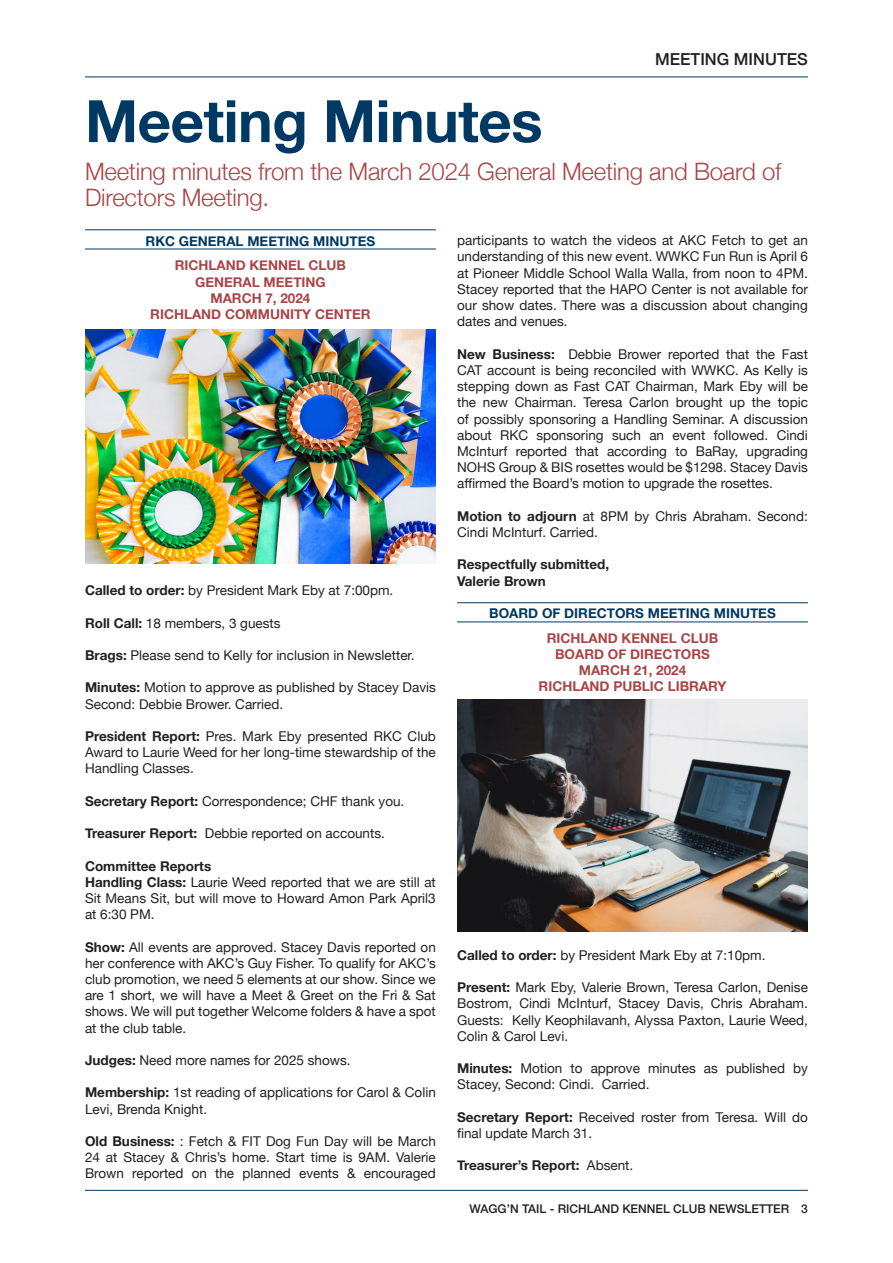
<style>
.page{position:relative;width:893px;height:1263px;background:#fff}
.page>*{position:absolute;margin:0;border:0;box-sizing:border-box;transform-origin:0 0}
.Headline{font:700 58.5px "Helvetica Neue";letter-spacing:-.01em;color:#003963}
.Intro{font:300 24px/25.8px "Helvetica Neue";letter-spacing:-.01em;color:#a94546}
.Folio_-_Section_Title{font:500 16.5px "Helvetica Neue";color:#231f20}
.Copy{font:13.5px/16.2px "Helvetica Neue";color:#231f20;text-align:justify}
.Copy-2{font:700 13.5px "Helvetica Neue";color:#a94546}
.Copy-3{font:700 13.5px "Helvetica Neue";color:#231f20}
.Copy-4{font:700 13.5px "Helvetica Neue";color:#003963}
.Folio_-_Page_Number{font:500 12px "Helvetica Neue";color:#231f20}
.s1{font-weight:700}
.s2{font-weight:400}
</style>
<div class="page">
<hr style="left:85px;top:1190px;width:723px;height:1px;background:#003963">
<hr style="left:85px;top:77px;width:723px;height:1px;background:#003963">
<img style="left:85px;top:329px;width:350px;height:234px">
<img style="left:458px;top:700px;width:350px;height:231px">
<hr style="left:85px;top:249px;width:351px;height:1px;background:#003963">
<hr style="left:457px;top:621px;width:351px;height:1px;background:#003963">
<hr style="left:85px;top:229px;width:351px;height:1px;background:#003963">
<hr style="left:457px;top:602px;width:351px;height:1px;background:#003963">
<p class="Folio_-_Section_Title" style="left:655px;top:46px;width:154px">MEETING MINUTES</p>
<p class="Headline" style="left:85px;top:75px;width:459px">Meeting Minutes</p>
<p class="Intro" style="left:85px;top:157px;width:698px">Meeting minutes from the March 2024 General Meeting and Board of<br>Directors Meeting.</p>
<p class="Copy-4" style="left:146px;top:230px;width:231px">RKC GENERAL MEETING MINUTES</p>
<p class="Copy-2" style="left:175px;top:255px;width:173px">RICHLAND KENNEL CLUB</p>
<p class="Copy-2" style="left:195px;top:271px;width:132px">GENERAL MEETING</p>
<p class="Copy-2" style="left:210px;top:287px;width:102px">MARCH 7, 2024</p>
<p class="Copy-2" style="left:150px;top:303px;width:222px">RICHLAND COMMUNITY CENTER</p>
<p class="Copy" style="left:457px;top:233px;width:352px">participants to watch the videos at AKC Fetch to get an understanding of this new event. WWKC Fun Run is April 6 at Pioneer Middle School Walla Walla, from noon to 4PM.<br>Stacey reported that the HAPO Center is not available for our show dates. There was a discussion about changing dates and venues.</p>
<p class="Copy" style="left:457px;top:347px;width:352px"><span class="s1">New Business:</span> Debbie Brower reported that the Fast CAT account is being reconciled with WWKC. As Kelly is stepping down as Fast CAT Chairman, Mark Eby will be the new Chairman. Teresa Carlon brought up the topic of possibly sponsoring a Handling Seminar. A discussion about RKC sponsoring such an event followed. Cindi McInturf reported that according to BaRay, upgrading NOHS Group &amp; BIS rosettes would be $1298. Stacey Davis affirmed the Board’s motion to upgrade the rosettes.</p>
<p class="Copy" style="left:457px;top:509px;width:352px"><span class="s1">Motion to adjourn</span> at 8PM by Chris Abraham. Second:<br>Cindi McInturf. Carried.</p>
<p class="Copy-3" style="left:457px;top:554px;width:153px">Respectfully submitted,</p>
<p class="Copy-3" style="left:457px;top:570px;width:90px">Valerie Brown</p>
<p class="Copy-4" style="left:489px;top:602px;width:288px">BOARD OF DIRECTORS MEETING MINUTES</p>
<p class="Copy-2" style="left:547px;top:627px;width:173px">RICHLAND KENNEL CLUB</p>
<p class="Copy-2" style="left:555px;top:643px;width:156px">BOARD OF DIRECTORS</p>
<p class="Copy-2" style="left:579px;top:660px;width:109px">MARCH 21, 2024</p>
<p class="Copy-2" style="left:539px;top:676px;width:189px">RICHLAND PUBLIC LIBRARY</p>
<p class="Copy" style="left:85px;top:583px;width:310px"><span class="s1">Called to order:</span> by President Mark Eby at 7:00pm.</p>
<p class="Copy" style="left:85px;top:615px;width:197px"><span class="s1">Roll Call:</span> 18 members, 3 guests</p>
<p class="Copy" style="left:85px;top:648px;width:331px"><span class="s1">Brags:</span> Please send to Kelly for inclusion in Newsletter.</p>
<p class="Copy" style="left:85px;top:680px;width:352px"><span class="s1">Minutes:</span> Motion to approve as published by Stacey Davis<br>Second: Debbie Brower. Carried.</p>
<p class="Copy" style="left:85px;top:729px;width:352px"><span class="s1">President Report:</span> Pres. Mark Eby presented RKC Club Award to Laurie Weed for her long-time stewardship of the Handling Classes.</p>
<p class="Copy" style="left:85px;top:794px;width:321px"><span class="s1">Secretary Report:</span> Correspondence; CHF thank you.</p>
<p class="Copy" style="left:85px;top:826px;width:301px"><span class="s1">Treasurer Report:</span> Debbie reported on accounts.</p>
<p class="Copy-3" style="left:85px;top:855px;width:128px">Committee Reports</p>
<p class="Copy" style="left:85px;top:875px;width:352px"><span class="s1">Handling Class:</span> Laurie Weed reported that we are still at Sit Means Sit, but will move to Howard Amon Park April3 at 6:30 PM.</p>
<p class="Copy" style="left:85px;top:939px;width:352px"><span class="s1">Show:</span> All events are approved. Stacey Davis reported on her conference with AKC’s Guy Fisher. To qualify for AKC’s club promotion, we need 5 elements at our show. Since we are 1 short, we will have a Meet &amp; Greet on the Fri &amp; Sat shows. We will put together Welcome folders &amp; have a spot at the club table.</p>
<p class="Copy" style="left:85px;top:1053px;width:267px"><span class="s1">Judges:</span> Need more names for 2025 shows.</p>
<p class="Copy" style="left:85px;top:1085px;width:352px"><span class="s1">Membership:</span> 1st reading of applications for Carol &amp; Colin<br>Levi, Brenda Knight.</p>
<p class="Copy" style="left:85px;top:1134px;width:352px"><span class="s1">Old Business:</span> : Fetch &amp; FIT Dog Fun Day will be March 24 at Stacey &amp; Chris’s home. Start time is 9AM. Valerie Brown reported on the planned events &amp; encouraged</p>
<p class="Copy" style="left:457px;top:948px;width:310px"><span class="s1">Called to order:</span> by President Mark Eby at 7:10pm.</p>
<p class="Copy" style="left:457px;top:980px;width:352px"><span class="s1">Present:</span> Mark Eby, Valerie Brown, Teresa Carlon, Denise Bostrom, Cindi McInturf, Stacey Davis, Chris Abraham.<br>Guests: Kelly Keophilavanh, Alyssa Paxton, Laurie Weed, Colin &amp; Carol Levi.</p>
<p class="Copy" style="left:457px;top:1061px;width:352px"><span class="s1">Minutes:</span> Motion to approve minutes as published by<br>Stacey, Second: Cindi. Carried.</p>
<p class="Copy" style="left:457px;top:1110px;width:352px"><span class="s1">Secretary Report:</span> Received roster from Teresa. Will do final update March 31.</p>
<p class="Copy-3" style="left:457px;top:1155px;width:178px">Treasurer’s Report: <span class="s2">Absent.</span></p>
<p class="Folio_-_Page_Number" style="left:469px;top:1199px;width:340px">WAGG’N TAIL - RICHLAND KENNEL CLUB NEWSLETTER 3</p>
</div>
